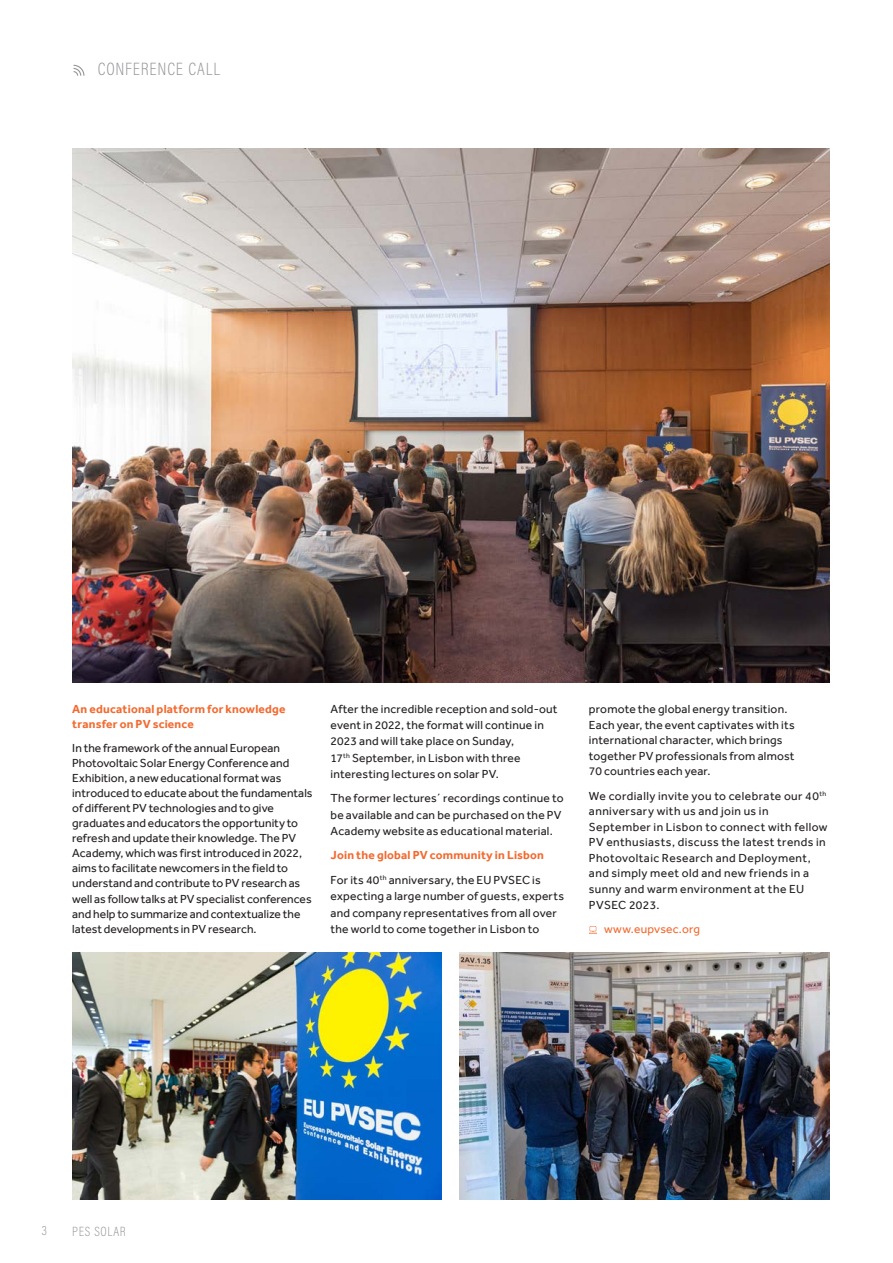
<style>
.page{position:relative;width:893px;height:1263px;background:#fff}
.page>*{position:absolute;margin:0;border:0;box-sizing:border-box;transform-origin:0 0}
.Page_head_2015{font:200 18px "Acumin Pro Cond";letter-spacing:.05em;color:#939598}
.t1{font:200 13.5px "Acumin Pro Cond";letter-spacing:.05em;color:#939598}
.Body_Copy_2015{font:12px/15px "Effra";letter-spacing:.015em;color:#231f20}
.Body_Copy_2015-2{font:12px/15.6px "Effra";letter-spacing:.035em;color:#231f20}
.Body_Copy_2015-3{font:700 12px/15px "Effra";letter-spacing:.015em;color:#f26a30}
.Body_Copy_2015-4{font:12px "Effra";letter-spacing:.015em;color:#f26a30}
</style>
<div class="page">
<svg style="left:589px;top:926px;width:8px;height:8px"></svg>
<svg style="left:73px;top:64px;width:12px;height:12px"></svg>
<img style="left:460px;top:953px;width:369px;height:246px">
<img style="left:72px;top:953px;width:370px;height:246px">
<img style="left:72px;top:149px;width:757px;height:533px">
<p class="Page_head_2015" style="left:98px;top:58px;width:124px">CONFERENCE CALL</p>
<p class="Body_Copy_2015-3" style="left:72px;top:701px;width:215px">An educational platform for knowledge transfer on PV science</p>
<p class="Body_Copy_2015" style="left:72px;top:740px;width:242px">In the framework of the annual European Photovoltaic Solar Energy Conference and Exhibition, a new educational format was introduced to educate about the fundamentals of different PV technologies and to give graduates and educators the opportunity to refresh and update their knowledge. The PV Academy, which was first introduced in 2022, aims to facilitate newcomers in the field to understand and contribute to PV research as well as follow talks at PV specialist conferences and help to summarize and contextualize the latest developments in PV research.</p>
<p class="Body_Copy_2015" style="left:331px;top:701px;width:228px;line-height:16.2px">After the incredible reception and sold-out event in 2022, the format will continue in 2023 and will take place on Sunday,<br>17<sup>th</sup> September, in Lisbon with three interesting lectures on solar PV.</p>
<p class="Body_Copy_2015" style="left:331px;top:790px;width:235px;line-height:16.2px">The former lectures´ recordings continue to be available and can be purchased on the PV<br>Academy website as educational material.</p>
<p class="Body_Copy_2015-3" style="left:331px;top:848px;width:215px">Join the global PV community in Lisbon</p>
<p class="Body_Copy_2015" style="left:331px;top:872px;width:235px;line-height:16.2px">For its 40<sup>th</sup> anniversary, the EU PVSEC is expecting a large number of guests, experts and company representatives from all over the world to come together in Lisbon to</p>
<p class="Body_Copy_2015" style="left:589px;top:701px;width:207px;line-height:15.6px">promote the global energy transition.<br>Each year, the event captivates with its international character, which brings together PV professionals from almost 70 countries each year.</p>
<p class="Body_Copy_2015-2" style="left:589px;top:787px;width:240px">We cordially invite you to celebrate our 40<sup>th </sup>anniversary with us and join us in September in Lisbon to connect with fellow PV enthusiasts, discuss the latest trends in Photovoltaic Research and Deployment, and simply meet old and new friends in a sunny and warm environment at the EU PVSEC 2023.</p>
<p class="Body_Copy_2015-4" style="left:604px;top:921px;width:98px">www.eupvsec.org</p>
<p class="t1" style="left:42px;top:1222px;width:7px">3</p>
<p class="t1" style="left:72px;top:1223px;width:55px">PES SOLAR</p>
</div>
